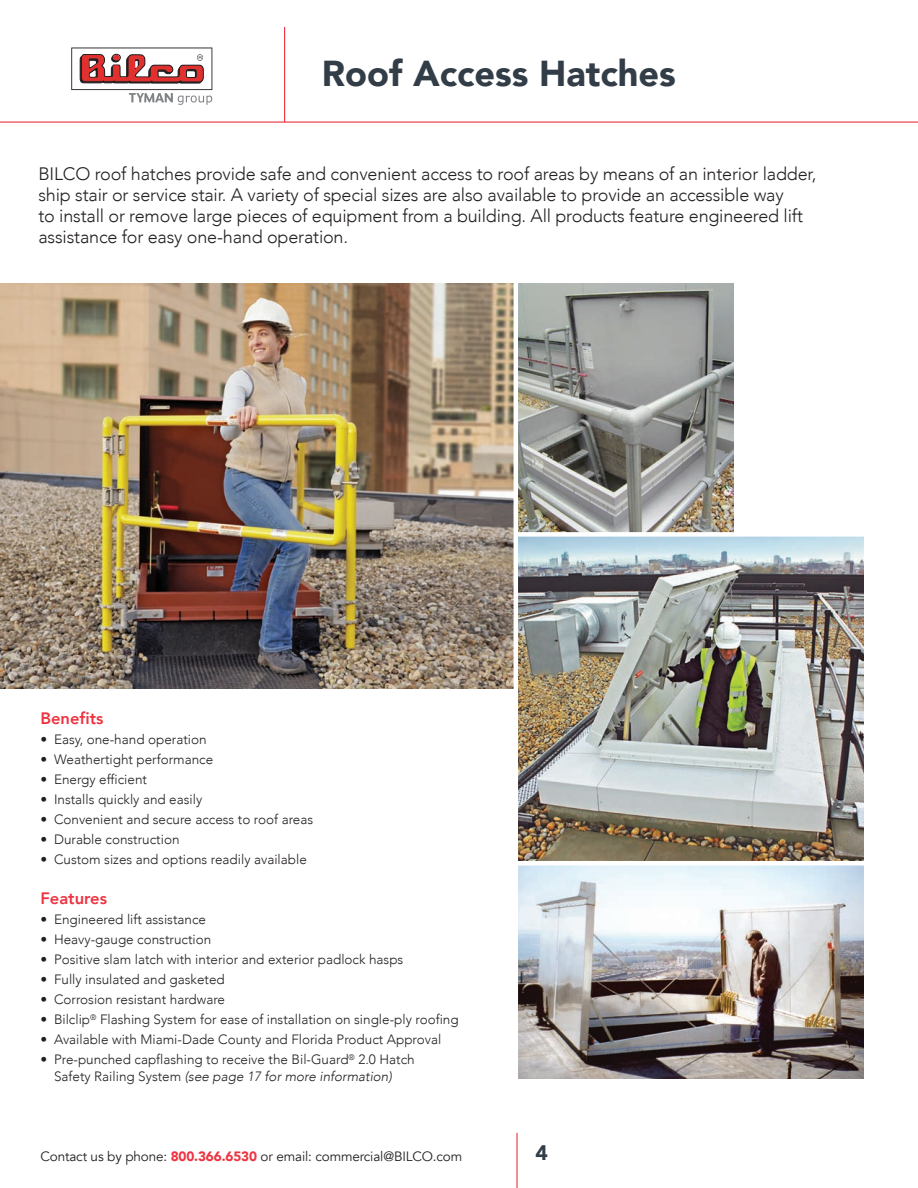
<style>
.page{position:relative;width:918px;height:1188px;background:#fff}
.page>*{position:absolute;margin:0;border:0;box-sizing:border-box;transform-origin:0 0}
.t1{font:900 36px "Avenir";color:#323d47}
.t2{font:900 21px "Avenir";color:#323d47}
.t3{font:300 18px/21px "Avenir";letter-spacing:-.01em;color:#231f20}
.t4{font:800 16.5px "Avenir";color:#ee3341}
.t5{font:300 13.5px/16.5px "Avenir";color:#231f20}
.t6{font:13.5px "Avenir";letter-spacing:-.01em;color:#231f20}
.s1{font-style:italic}
.s2{font-weight:900;color:#ee3341}
</style>
<div class="page">
<hr style="left:516px;top:1133px;width:2px;height:55px;background:#ee3341">
<hr style="left:0;top:122px;width:918px;height:1px;background:#ee3341">
<hr style="left:284px;top:27px;width:1px;height:95px;background:#ee3341">
<svg style="left:71px;top:48px;width:141px;height:57px"></svg>
<img style="left:518px;top:865px;width:346px;height:214px">
<img style="left:518px;top:284px;width:215px;height:248px">
<img style="left:518px;top:537px;width:346px;height:323px">
<img style="left:0;top:284px;width:514px;height:404px">
<p class="t1" style="left:322px;top:43px;width:355px">Roof Access Hatches</p>
<p class="t3" style="left:38px;top:163px;width:779px">BILCO roof hatches provide safe and convenient access to roof areas by means of an interior ladder, ship stair or service stair. A variety of special sizes are also available to provide an accessible way<br>to install or remove large pieces of equipment from a building. All products feature engineered lift assistance for easy one-hand operation.</p>
<p class="t4" style="left:40px;top:706px;width:64px">Benefits</p>
<p class="t5" style="left:40px;top:731px;width:168px">• Easy, one-hand operation</p>
<p class="t5" style="left:40px;top:751px;width:174px">• Weathertight performance</p>
<p class="t5" style="left:40px;top:771px;width:108px">• Energy efficient</p>
<p class="t5" style="left:40px;top:791px;width:163px">• Installs quickly and easily</p>
<p class="t5" style="left:40px;top:811px;width:274px">• Convenient and secure access to roof areas</p>
<p class="t5" style="left:40px;top:831px;width:141px">• Durable construction</p>
<p class="t5" style="left:40px;top:851px;width:268px">• Custom sizes and options readily available</p>
<p class="t4" style="left:40px;top:886px;width:68px">Features</p>
<p class="t5" style="left:40px;top:912px;width:167px">• Engineered lift assistance</p>
<p class="t5" style="left:40px;top:932px;width:172px">• Heavy-gauge construction</p>
<p class="t5" style="left:40px;top:952px;width:364px">• Positive slam latch with interior and exterior padlock hasps</p>
<p class="t5" style="left:40px;top:972px;width:186px">• Fully insulated and gasketed</p>
<p class="t5" style="left:40px;top:992px;width:186px">• Corrosion resistant hardware</p>
<p class="t5" style="left:40px;top:1012px;width:420px">• Bilclip<sup>®</sup> Flashing System for ease of installation on single-ply roofing</p>
<p class="t5" style="left:40px;top:1032px;width:402px">• Available with Miami-Dade County and Florida Product Approval</p>
<p class="t5" style="left:54px;top:1052px;width:362px;text-indent:-14px">• Pre-punched capflashing to receive the Bil-Guard<sup>®</sup> 2.0 Hatch<br>Safety Railing System <span class="s1">(see page 17 for more information)</span></p>
<p class="t6" style="left:40px;top:1148px;width:423px">Contact us by phone: <span class="s2">800.366.6530</span> or email: commercial@BILCO.com</p>
<h2 class="t2" style="left:536px;top:1135px;width:14px">4</h2>
</div>
